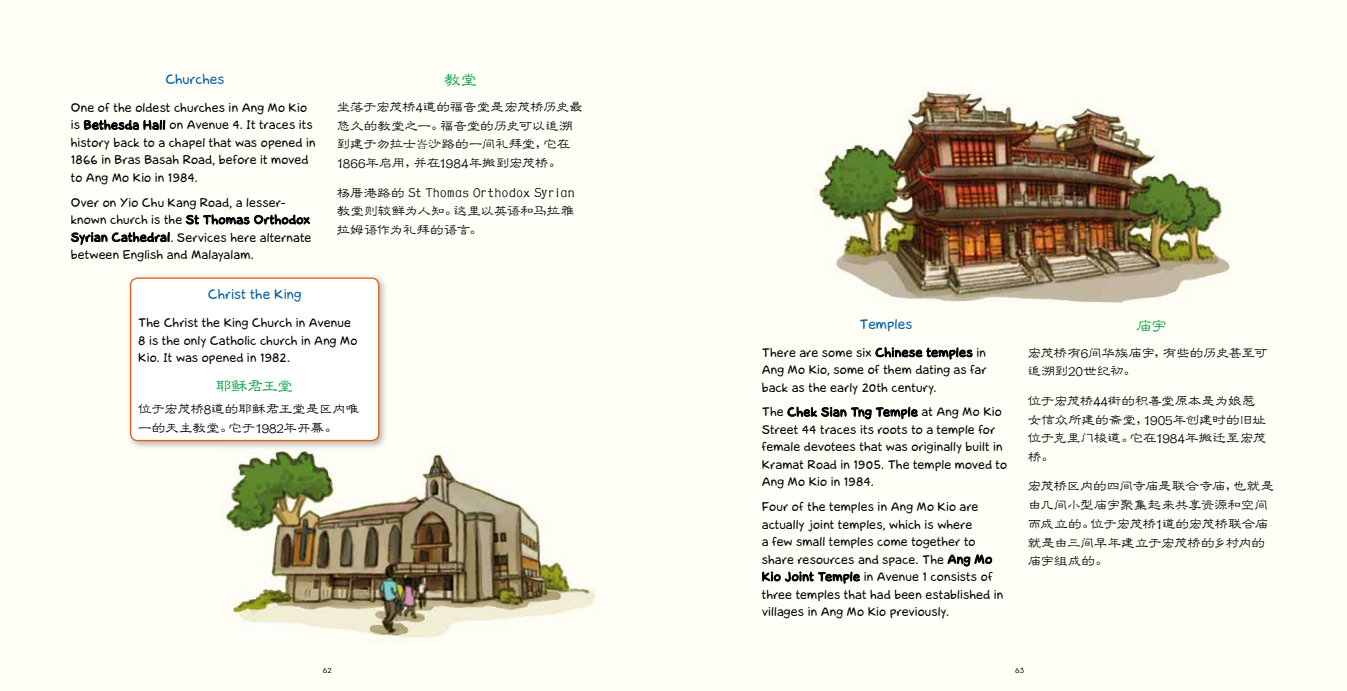
<style>
.page{position:relative;width:1347px;height:691px;background:#fff}
.page>*{position:absolute;margin:0;border:0;box-sizing:border-box;transform-origin:0 0}
.t1{font:500 16.88px "GB Jen Lei";color:#00a13e}
.t2{font:500 16.25px "GB Jen Lei";letter-spacing:-.065em;color:#00a13e}
.t3{font:500 13.75px/18.8px "GB Jen Lei";letter-spacing:-.025em;color:#000}
.t4{font:13.75px "la Cartoonerie";color:#005da2}
.t5{font:12.5px/17.5px "la Cartoonerie";letter-spacing:.01em;color:#000}
.t6{font:500 10px "Neutra Disp";color:#000}
.s1{font-family:"Sim Sun";font-weight:400;font-size:11.25px}
</style>
<div class="page">
<div style="left:0;top:0;width:1346px;height:691px;background:#fffef7"></div>
<img style="left:815px;top:86px;width:415px;height:217px">
<img style="left:221px;top:450px;width:374px;height:195px">
<svg style="left:84px;top:119px;width:81px;height:12px"></svg>
<svg style="left:186px;top:214px;width:124px;height:11px"></svg>
<svg style="left:71px;top:231px;width:99px;height:14px"></svg>
<div style="left:126px;top:273px;width:262px;height:177px;background:#000;opacity:.3"></div>
<div style="left:131px;top:278px;width:248px;height:162px;background:#fff;border-radius:7px"></div>
<div style="left:130px;top:278px;width:249px;height:163px;border:1px solid #ea5b0b;border-radius:7px"></div>
<svg style="left:875px;top:347px;width:98px;height:13px"></svg>
<svg style="left:787px;top:406px;width:131px;height:14px"></svg>
<svg style="left:947px;top:554px;width:45px;height:13px"></svg>
<svg style="left:762px;top:571px;width:98px;height:13px"></svg>
<h1 class="t1" style="left:444px;top:71px;width:35px">教堂</h1>
<p class="t3" style="left:337px;top:97px;width:247px">坐落于宏茂桥4道的福音堂是宏茂桥历史最悠久的教堂之一。福音堂的历史可以追溯到建于勿拉士<span class="s1">峇</span>沙路的一间礼拜堂，它在<br>1866年启用，并在1984年搬到宏茂桥。</p>
<p class="t3" style="left:337px;top:182px;width:239px;line-height:19.1px;text-align:justify">杨厝港路的 St Thomas Orthodox Syrian教堂则较鲜为人知。这里以英语和马拉雅拉姆语作为礼拜的语言。</p>
<p class="t4" style="left:165px;top:72px;width:61px">Churches</p>
<p class="t5" style="left:71px;top:99px;width:246px">One of the oldest churches in Ang Mo Kio is Bethesda Hall on Avenue 4. It traces its history back to a chapel that was opened in 1866 in Bras Basah Road, before it moved to Ang Mo Kio in 1984.</p>
<p class="t5" style="left:71px;top:194px;width:242px">Over on Yio Chu Kang Road, a lesser&shy;known church is the St Thomas Orthodox Syrian Cathedral. Services here alternate between English and Malayalam.</p>
<p class="t4" style="left:208px;top:288px;width:95px">Christ the King</p>
<p class="t5" style="left:138px;top:315px;width:221px">The Christ the King Church in Avenue<br>8 is the only Catholic church in Ang Mo<br>Kio. It was opened in 1982.</p>
<h2 class="t2" style="left:216px;top:377px;width:79px">耶稣君王堂</h2>
<p class="t3" style="left:138px;top:399px;width:223px">位于宏茂桥8道的耶稣君王堂是区内唯一的天主教堂。它于1982年开幕。</p>
<p class="t4" style="left:859px;top:317px;width:54px">Temples</p>
<p class="t5" style="left:762px;top:344px;width:226px;text-align:justify">There are some six Chinese temples in Ang Mo Kio, some of them dating as far back as the early 20th century.</p>
<p class="t5" style="left:762px;top:404px;width:247px">The Chek Sian Tng Temple at Ang Mo Kio Street 44 traces its roots to a temple for female devotees that was originally built in Kramat Road in 1905. The temple moved to Ang Mo Kio in 1984.</p>
<p class="t5" style="left:762px;top:498px;width:243px">Four of the temples in Ang Mo Kio are actually joint temples, which is where<br>a few small temples come together to share resources and space. The Ang Mo Kio Joint Temple in Avenue 1 consists of three temples that had been established in villages in Ang Mo Kio previously.</p>
<h2 class="t2" style="left:1136px;top:318px;width:32px">庙宇</h2>
<p class="t3" style="left:1027px;top:343px;width:242px">宏茂桥有6间华族庙宇，有些的历史甚至可追溯到20世纪初。</p>
<p class="t3" style="left:1027px;top:391px;width:240px">位于宏茂桥44街的积善堂原本是为娘惹女信众所建的斋堂，1905年创建时的旧址位于克里门梭道。它在1984年搬迁至宏茂桥。</p>
<p class="t3" style="left:1027px;top:477px;width:248px">宏茂桥区内的四间寺庙是联合寺庙，也就是由几间小型庙宇聚集起来共享资源和空间而成立的。位于宏茂桥1道的宏茂桥联合庙就是由三间早年建立于宏茂桥的乡村内的庙宇组成的。</p>
<p class="t6" style="left:323px;top:664px;width:11px">62</p>
<p class="t6" style="left:1015px;top:664px;width:11px">63</p>
</div>
